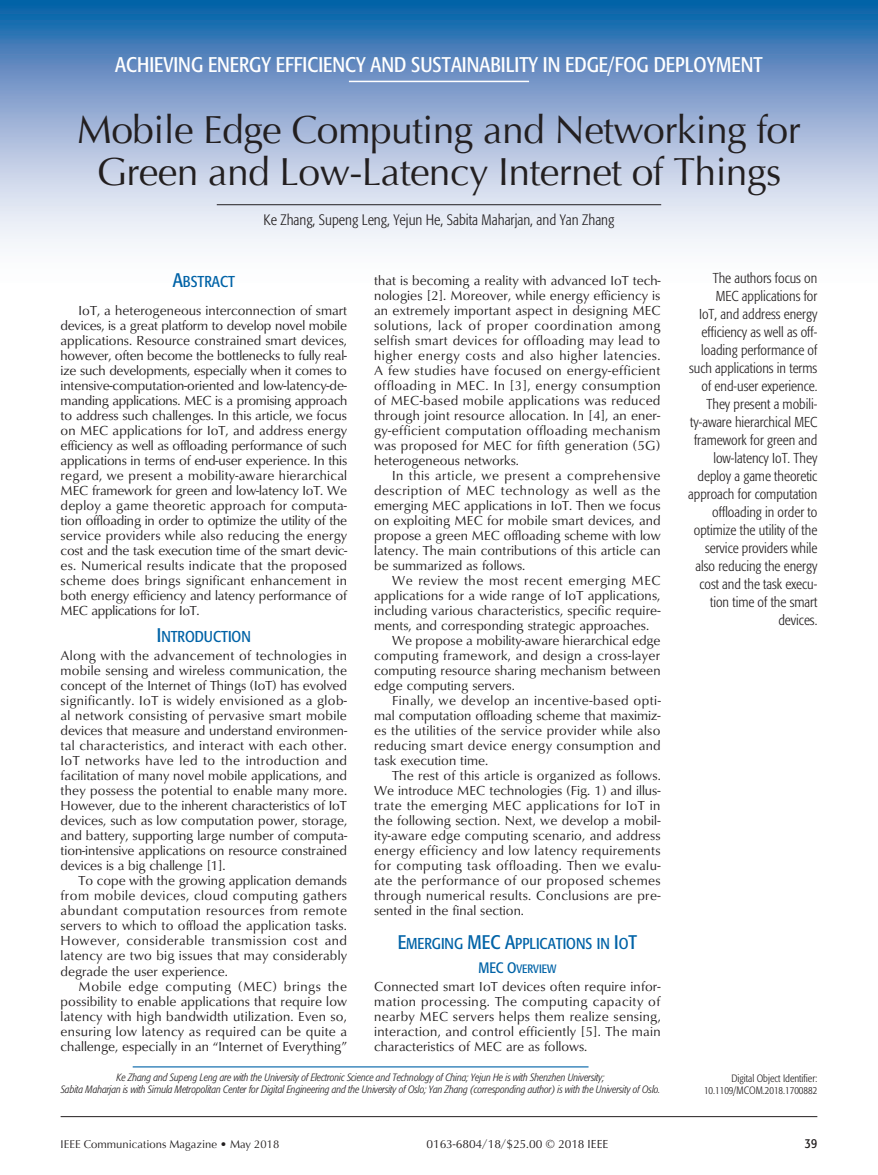
<style>
.page{position:relative;width:878px;height:1175px;background:#fff}
.page>*{position:absolute;margin:0;border:0;box-sizing:border-box;transform-origin:0 0}
.t1{font:39px/42px "Optima";letter-spacing:-.015em;color:#231f20;text-align:center}
.t2{font:condensed 21px "Formata";color:#fff}
.t3{font:15.6px "Formata Condensed SC800";color:#0163a7}
.t4{font:300 condensed 15px "Formata";color:#231f20}
.t5{font:300 condensed 14.25px/18px "Formata";color:#231f20;text-align:right}
.t6{font:13.5px/15px "Classico URW";letter-spacing:.01em;color:#231f20;text-align:justify}
.t7{font:13.5px "Classico URW";letter-spacing:.035em;color:#231f20}
.t8{font:13.5px "Classico URW";letter-spacing:.03em;color:#231f20}
.t9{font:13.5px "Formata Condensed SC800";color:#231f20}
.t10{font:12px "Classico URW Reg SC800";color:#231f20}
.t11{font:12px "Formata Condensed SC800";color:#0163a7}
.t12{font:11.25px "Optima";color:#231f20}
.t13{font:italic 300 condensed 10.5px/12px "Formata";letter-spacing:-.01em;color:#231f20;text-align:center}
.t14{font:300 condensed 10.5px/12px "Formata";color:#231f20;text-align:right}
.s1{font-size:19.5px}
.s2{font-size:15px}
</style>
<div class="page">
<hr style="left:61px;top:1115px;width:756px;height:1px;background:#231f20">
<svg style="left:0;top:0;width:877px;height:246px;background:#92b0d4"></svg>
<hr style="left:217px;top:204px;width:444px;height:1px;background:#231f20">
<hr style="left:349px;top:81px;width:180px;height:1px;background:#fff">
<hr style="left:133px;top:1066px;width:455px;height:1px;background:#0163a7">
<h2 class="t2" style="left:115px;top:52px;width:648px">ACHIEVING ENERGY EFFICIENCY AND SUSTAINABILITY IN EDGE/FOG DEPLOYMENT</h2>
<h1 class="t1" style="left:77px;top:109px;width:724px">Mobile Edge Computing and Networking for<br>Green and Low-Latency Internet of Things</h1>
<p class="t4" style="left:263px;top:211px;width:352px">Ke Zhang, Supeng Leng, Yejun He, Sabita Maharjan, and Yan Zhang</p>
<p class="t3" style="left:173px;top:272px;width:64px"><span class="s1">A</span>BSTRACT</p>
<p class="t6" style="left:61px;top:302px;width:288px;text-indent:18px">IoT, a heterogeneous interconnection of smart devices, is a great platform to develop novel mobile applications. Resource constrained smart devices, however, often become the bottlenecks to fully real&shy;ize such developments, especially when it comes to intensive-computation-oriented and low-latency-de&shy;manding applications. MEC is a promising approach to address such challenges. In this article, we focus on MEC applications for IoT, and address energy efficiency as well as offloading performance of such applications in terms of end-user experience. In this regard, we present a mobility-aware hierarchical MEC framework for green and low-latency IoT. We deploy a game theoretic approach for computa&shy;tion offloading in order to optimize the utility of the service providers while also reducing the energy cost and the task execution time of the smart devic&shy;es. Numerical results indicate that the proposed scheme does brings significant enhancement in both energy efficiency and latency performance of MEC applications for IoT.</p>
<p class="t3" style="left:157px;top:627px;width:95px"><span class="s1">I</span>NTRODUCTION</p>
<p class="t6" style="left:61px;top:647px;width:288px">Along with the advancement of technologies in mobile sensing and wireless communication, the concept of the Internet of Things (IoT) has evolved significantly. IoT is widely envisioned as a glob&shy;al network consisting of pervasive smart mobile devices that measure and understand environmen&shy;tal characteristics, and interact with each other.<br>IoT networks have led to the introduction and facilitation of many novel mobile applications, and they possess the potential to enable many more.<br>However, due to the inherent characteristics of IoT devices, such as low computation power, storage, and battery, supporting large number of computa&shy;tion-intensive applications on resource constrained devices is a big challenge [1].</p>
<p class="t6" style="left:61px;top:872px;width:288px;text-indent:18px">To cope with the growing application demands from mobile devices, cloud computing gathers abundant computation resources from remote servers to which to offload the application tasks.<br>However, considerable transmission cost and latency are two big issues that may considerably degrade the user experience.</p>
<p class="t6" style="left:61px;top:977px;width:288px;text-indent:18px">Mobile edge computing (MEC) brings the possibility to enable applications that require low latency with high bandwidth utilization. Even so, ensuring low latency as required can be quite a challenge, especially in an “Internet of Everything”</p>
<p class="t6" style="left:374px;top:272px;width:288px">that is becoming a reality with advanced IoT tech&shy;nologies [2]. Moreover, while energy efficiency is an extremely important aspect in designing MEC solutions, lack of proper coordination among selfish smart devices for offloading may lead to higher energy costs and also higher latencies.<br>A few studies have focused on energy-efficient offloading in MEC. In [3], energy consumption of MEC-based mobile applications was reduced through joint resource allocation. In [4], an ener&shy;gy-efficient computation offloading mechanism was proposed for MEC for fifth generation (5G) heterogeneous networks.</p>
<p class="t6" style="left:374px;top:467px;width:288px;text-indent:18px">In this article, we present a comprehensive description of MEC technology as well as the emerging MEC applications in IoT. Then we focus on exploiting MEC for mobile smart devices, and propose a green MEC offloading scheme with low latency. The main contributions of this article can be summarized as follows.</p>
<p class="t7" style="left:392px;top:570px;width:270px">We review the most recent emerging MEC</p>
<p class="t6" style="left:374px;top:587px;width:287px">applications for a wide range of IoT applications,</p>
<p class="t6" style="left:374px;top:602px;width:288px">including various characteristics, specific require-</p>
<p class="t6" style="left:374px;top:617px;width:276px">ments, and corresponding strategic approaches.</p>
<p class="t6" style="left:392px;top:632px;width:270px">We propose a mobility-aware hierarchical edge</p>
<p class="t6" style="left:374px;top:647px;width:287px">computing framework, and design a cross-layer</p>
<p class="t6" style="left:374px;top:662px;width:288px">computing resource sharing mechanism between</p>
<p class="t6" style="left:374px;top:677px;width:142px">edge computing servers.</p>
<p class="t7" style="left:392px;top:690px;width:270px">Finally, we develop an incentive-based opti-</p>
<p class="t6" style="left:374px;top:707px;width:288px">mal computation offloading scheme that maximiz-</p>
<p class="t6" style="left:374px;top:722px;width:288px">es the utilities of the service provider while also</p>
<p class="t6" style="left:374px;top:737px;width:288px">reducing smart device energy consumption and</p>
<p class="t6" style="left:374px;top:752px;width:116px">task execution time.</p>
<p class="t6" style="left:392px;top:767px;width:270px">The rest of this article is organized as follows.</p>
<p class="t6" style="left:374px;top:782px;width:288px">We introduce MEC technologies (Fig. 1) and illus-</p>
<p class="t8" style="left:374px;top:795px;width:287px">trate the emerging MEC applications for IoT in</p>
<p class="t6" style="left:374px;top:812px;width:288px">the following section. Next, we develop a mobil-</p>
<p class="t6" style="left:374px;top:827px;width:288px">ity-aware edge computing scenario, and address</p>
<p class="t6" style="left:374px;top:842px;width:288px">energy efficiency and low latency requirements</p>
<p class="t7" style="left:374px;top:855px;width:288px">for computing task offloading. Then we evalu-</p>
<p class="t8" style="left:374px;top:870px;width:288px">ate the performance of our proposed schemes</p>
<p class="t6" style="left:374px;top:887px;width:288px">through numerical results. Conclusions are pre-</p>
<p class="t6" style="left:374px;top:902px;width:151px">sented in the final section.</p>
<p class="t3" style="left:397px;top:933px;width:241px"><span class="s1">E</span>MERGING <span class="s1">MEC A</span>PPLICATIONS IN <span class="s1">I</span>O<span class="s1">T</span></p>
<p class="t11" style="left:478px;top:961px;width:79px"><span class="s2">MEC O</span>VERVIEW</p>
<p class="t6" style="left:374px;top:977px;width:288px">Connected smart IoT devices often require infor&shy;mation processing. The computing capacity of nearby MEC servers helps them realize sensing, interaction, and control efficiently [5]. The main characteristics of MEC are as follows.</p>
<p class="t5" style="left:687px;top:269px;width:131px">The authors focus on<br>MEC applications for<br>IoT, and address energy efficiency as well as off&shy;loading performance of such applications in terms of end-user experience.<br>They present a mobili&shy;ty-aware hierarchical MEC framework for green and low-latency IoT. They deploy a game theoretic approach for computation offloading in order to optimize the utility of the service providers while also reducing the energy cost and the task execu&shy;tion time of the smart devices.</p>
<p class="t13" style="left:61px;top:1071px;width:601px">Ke Zhang and Supeng Leng are with the University of Electronic Science and Technology of China; Yejun He is with Shenzhen University;<br>Sabita Maharjan is with Simula Metropolitan Center for Digital Engineering and the University of Oslo; Yan Zhang (corresponding author) is with the University of Oslo.</p>
<p class="t14" style="left:703px;top:1072px;width:115px">Digital Object Identifier:<br>10.1109/MCOM.2018.1700882</p>
<p class="t12" style="left:61px;top:1137px;width:220px">IEEE Communications Magazine • May 2018</p>
<p class="t10" style="left:426px;top:1135px;width:183px">0163-6804/18/$25.00 © 2018 IEEE</p>
<p class="t9" style="left:804px;top:1134px;width:14px">39</p>
</div>
